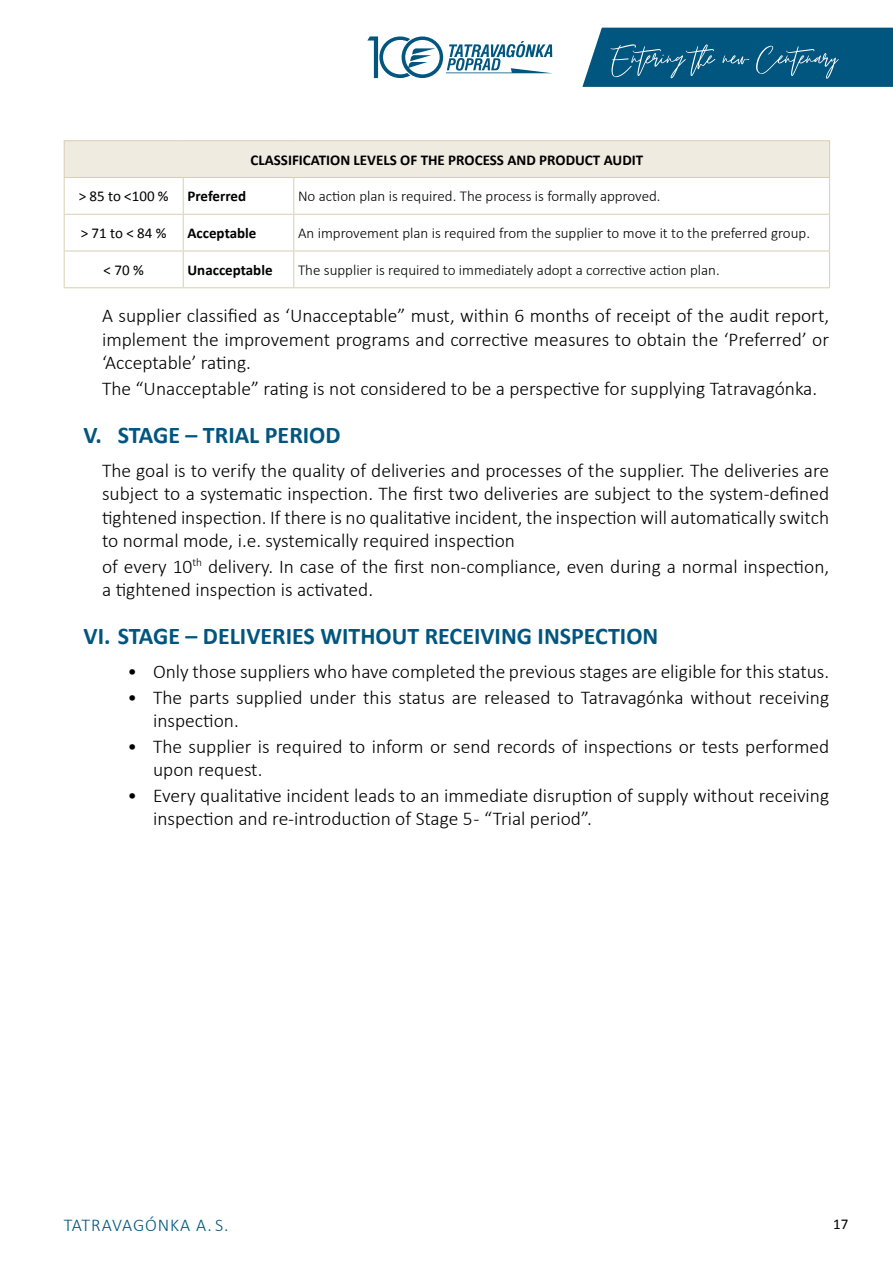
<style>
.page{position:relative;width:893px;height:1263px;background:#fff}
.page>*{position:absolute;margin:0;border:0;box-sizing:border-box;transform-origin:0 0}
.t1{font:700 24px "Calibri";color:#00567f}
.t2{font:300 19.5px/23.4px "Calibri";color:#000}
.t3{font:300 18px "Calibri";letter-spacing:.05em;color:#00567f}
.t4{font:300 15px "Calibri";color:#000}
.t5{font:700 15px "Calibri";color:#000}
.t6{font:15px "Calibri";color:#000}
</style>
<div class="page">
<svg style="left:367px;top:36px;width:186px;height:42px"></svg>
<svg style="left:582px;top:28px;width:311px;height:59px"></svg>
<div style="left:64px;top:141px;width:766px;height:36px;background:#efebe1"></div>
<hr style="left:64px;top:141px;width:1px;height:36px;background:#d8ceb4">
<hr style="left:64px;top:178px;width:1px;height:36px;background:#d8ceb4">
<hr style="left:64px;top:215px;width:1px;height:36px;background:#d8ceb4">
<hr style="left:64px;top:251px;width:1px;height:36px;background:#d8ceb4">
<hr style="left:64px;top:140px;width:119px;height:1px;background:#d8ceb4">
<hr style="left:183px;top:140px;width:111px;height:1px;background:#d8ceb4">
<hr style="left:294px;top:140px;width:536px;height:1px;background:#d8ceb4">
<hr style="left:829px;top:141px;width:1px;height:36px;background:#d8ceb4">
<hr style="left:183px;top:178px;width:1px;height:36px;background:#d8ceb4">
<hr style="left:293px;top:178px;width:1px;height:36px;background:#d8ceb4">
<hr style="left:829px;top:178px;width:1px;height:36px;background:#d8ceb4">
<hr style="left:183px;top:215px;width:1px;height:36px;background:#d8ceb4">
<hr style="left:293px;top:215px;width:1px;height:36px;background:#d8ceb4">
<hr style="left:829px;top:215px;width:1px;height:36px;background:#d8ceb4">
<hr style="left:183px;top:251px;width:1px;height:36px;background:#d8ceb4">
<hr style="left:293px;top:251px;width:1px;height:36px;background:#d8ceb4">
<hr style="left:829px;top:251px;width:1px;height:36px;background:#d8ceb4">
<hr style="left:64px;top:177px;width:119px;height:1px;background:#d8ceb4">
<hr style="left:183px;top:177px;width:111px;height:1px;background:#d8ceb4">
<hr style="left:294px;top:177px;width:536px;height:1px;background:#d8ceb4">
<hr style="left:64px;top:214px;width:119px;height:1px;background:#d8ceb4">
<hr style="left:183px;top:214px;width:111px;height:1px;background:#d8ceb4">
<hr style="left:294px;top:214px;width:536px;height:1px;background:#d8ceb4">
<hr style="left:64px;top:251px;width:119px;height:1px;background:#d8ceb4">
<hr style="left:183px;top:251px;width:111px;height:1px;background:#d8ceb4">
<hr style="left:294px;top:251px;width:536px;height:1px;background:#d8ceb4">
<hr style="left:64px;top:287px;width:119px;height:1px;background:#d8ceb4">
<hr style="left:183px;top:287px;width:111px;height:1px;background:#d8ceb4">
<hr style="left:294px;top:287px;width:536px;height:1px;background:#d8ceb4">
<p class="t5" style="left:250px;top:149px;width:394px">CLASSIFICATION LEVELS OF THE PROCESS AND PRODUCT AUDIT</p>
<p class="t6" style="left:79px;top:186px;width:92px">&gt; 85 to &lt;100 %</p>
<p class="t5" style="left:187px;top:186px;width:60px">Preferred</p>
<p class="t4" style="left:298px;top:187px;width:364px">No action plan is required. The process is formally approved.</p>
<p class="t6" style="left:81px;top:223px;width:87px">&gt; 71 to &lt; 84 %</p>
<p class="t5" style="left:187px;top:223px;width:70px">Acceptable</p>
<p class="t4" style="left:298px;top:224px;width:513px">An improvement plan is required from the supplier to move it to the preferred group.</p>
<p class="t6" style="left:104px;top:260px;width:42px">&lt; 70 %</p>
<p class="t5" style="left:187px;top:259px;width:87px">Unacceptable</p>
<p class="t4" style="left:298px;top:261px;width:423px">The supplier is required to immediately adopt a corrective action plan.</p>
<p class="t2" style="left:102px;top:304px;width:729px;text-align:justify">A supplier classified as ‘Unacceptable” must, within 6 months of receipt of the audit report, implement the improvement programs and corrective measures to obtain the ‘Preferred’ or ‘Acceptable’ rating.</p>
<p class="t2" style="left:102px;top:376px;width:717px">The “Unacceptable” rating is not considered to be a perspective for supplying Tatravagónka.</p>
<p class="t1" style="left:84px;top:418px;width:259px">V. STAGE – TRIAL PERIOD</p>
<p class="t2" style="left:102px;top:458px;width:729px;text-align:justify">The goal is to verify the quality of deliveries and processes of the supplier. The deliveries are subject to a systematic inspection. The first two deliveries are subject to the system‑defined tightened inspection. If there is no qualitative incident, the inspection will automatically switch to normal mode, i.e. systemically required inspection</p>
<p class="t2" style="left:102px;top:554px;width:729px">of every 10<sup>th</sup> delivery. In case of the first non‑compliance, even during a normal inspection, a tightened inspection is activated.</p>
<p class="t1" style="left:84px;top:619px;width:576px">VI. STAGE – DELIVERIES WITHOUT RECEIVING INSPECTION</p>
<p class="t2" style="left:128px;top:660px;width:703px">• Only those suppliers who have completed the previous stages are eligible for this status.</p>
<p class="t2" style="left:153px;top:685px;width:678px;text-indent:-26px">• The parts supplied under this status are released to Tatravagónka without receiving inspection.</p>
<p class="t2" style="left:153px;top:734px;width:678px;text-indent:-26px">• The supplier is required to inform or send records of inspections or tests performed upon request.</p>
<p class="t2" style="left:153px;top:783px;width:678px;text-indent:-26px">• Every qualitative incident leads to an immediate disruption of supply without receiving inspection and re‑introduction of Stage 5 - “Trial period”.</p>
<p class="t3" style="left:64px;top:1214px;width:166px">TATRAVAGÓNKA A. S.</p>
<p class="t6" style="left:833px;top:1213px;width:17px">17</p>
</div>
